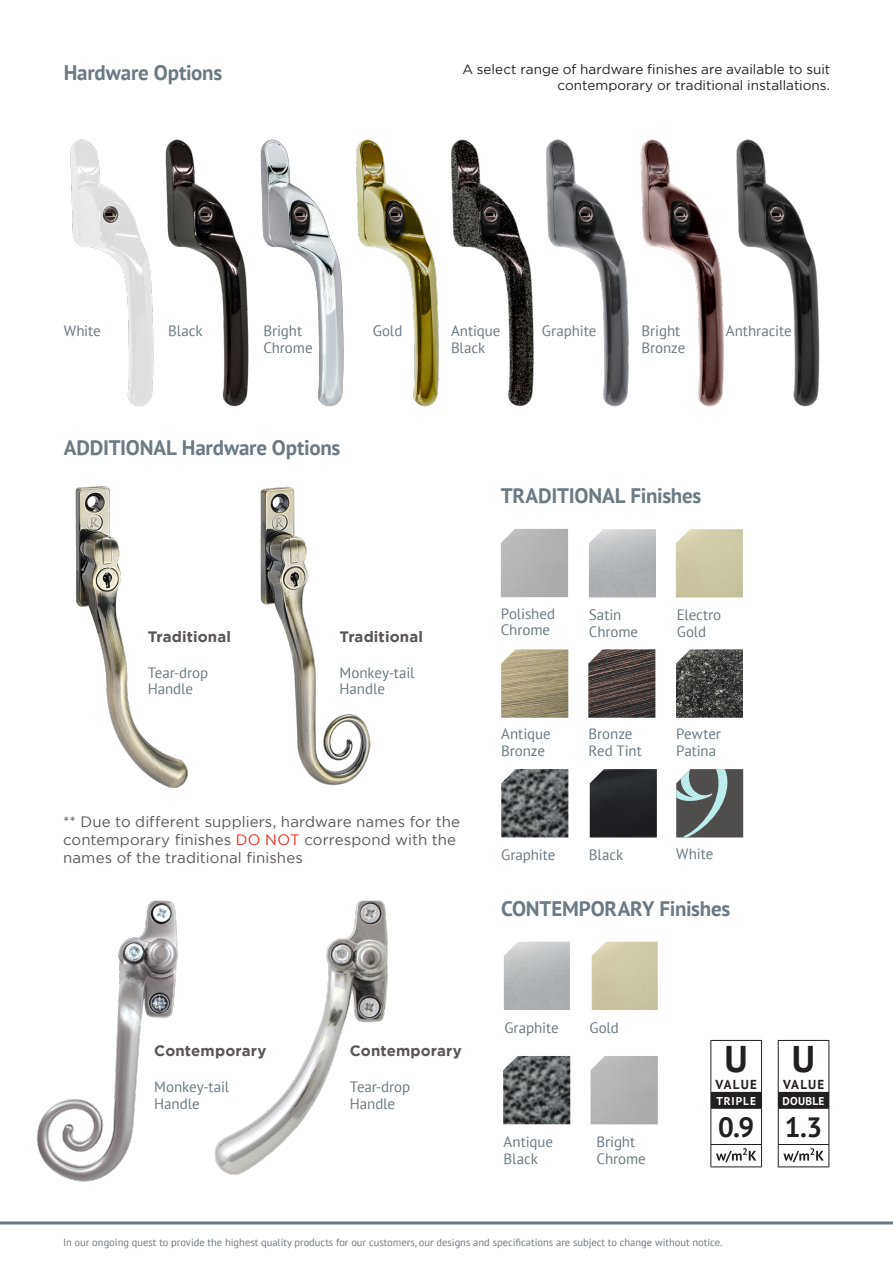
<style>
.page{position:relative;width:893px;height:1263px;background:#fff}
.page>*{position:absolute;margin:0;border:0;box-sizing:border-box;transform-origin:0 0}
.t1{font:700 37.05px "PT Sans";color:#231f20}
.t2{font:700 27.9px "PT Sans";color:#231f20}
.t3{font:700 21px "PT Sans";letter-spacing:-.01em;color:#6b7a83}
.t4{font:15px/16.5px "PT Sans";letter-spacing:-.005em;color:#6b7a83}
.Body_Text{font:15px/18px "Gotham";letter-spacing:.01em;color:#5b5655}
.Body_Text-2{font:700 15px "Gotham";letter-spacing:.01em;color:#5b5655}
.t5{font:13.5px/16.5px "Gotham";color:#231f20;text-align:right}
.t6{font:700 13.05px "PT Sans";letter-spacing:.085em;color:#231f20}
.t7{font:700 11.4px "PT Sans";letter-spacing:.055em;color:#fff}
.t8{font:10.5px "PT Sans";color:#6b7a83}
.s1{color:#ee2e22}
</style>
<div class="page">
<img style="left:70px;top:139px;width:750px;height:268px">
<hr style="left:0;top:1221px;width:893px;height:3px;background:#6b7a83">
<img style="left:36px;top:900px;width:142px;height:282px">
<img style="left:214px;top:900px;width:174px;height:275px">
<img style="left:590px;top:1056px;width:68px;height:68px">
<img style="left:592px;top:942px;width:66px;height:68px">
<img style="left:504px;top:942px;width:66px;height:68px">
<img style="left:503px;top:1056px;width:67px;height:68px">
<img style="left:676px;top:649px;width:67px;height:69px">
<img style="left:501px;top:649px;width:67px;height:69px">
<img style="left:588px;top:649px;width:67px;height:69px">
<svg style="left:676px;top:769px;width:67px;height:68px;background:#697170"></svg>
<img style="left:590px;top:769px;width:67px;height:68px">
<img style="left:589px;top:529px;width:67px;height:68px">
<img style="left:501px;top:769px;width:67px;height:68px">
<img style="left:75px;top:486px;width:113px;height:302px">
<img style="left:260px;top:486px;width:111px;height:300px">
<div style="left:711px;top:1092px;width:50px;height:16px;background:#231f20"></div>
<hr style="left:710px;top:1040px;width:52px;height:1px;background:#231f20">
<hr style="left:710px;top:1041px;width:1px;height:51px;background:#231f20">
<hr style="left:761px;top:1041px;width:1px;height:51px;background:#231f20">
<hr style="left:710px;top:1092px;width:52px;height:1px;background:#231f20">
<svg style="left:710px;top:1093px;width:1px;height:15px"></svg>
<svg style="left:761px;top:1093px;width:1px;height:15px"></svg>
<hr style="left:710px;top:1108px;width:52px;height:1px;background:#231f20">
<hr style="left:710px;top:1109px;width:1px;height:35px;background:#231f20">
<hr style="left:761px;top:1109px;width:1px;height:35px;background:#231f20">
<hr style="left:710px;top:1144px;width:52px;height:1px;background:#231f20">
<hr style="left:710px;top:1166px;width:52px;height:1px;background:#231f20">
<svg style="left:710px;top:1145px;width:52px;height:21px"></svg>
<div style="left:778px;top:1092px;width:51px;height:16px;background:#231f20"></div>
<hr style="left:778px;top:1040px;width:51px;height:1px;background:#231f20">
<hr style="left:778px;top:1041px;width:1px;height:51px;background:#231f20">
<hr style="left:828px;top:1041px;width:1px;height:51px;background:#231f20">
<hr style="left:778px;top:1108px;width:51px;height:1px;background:#231f20">
<hr style="left:778px;top:1109px;width:1px;height:35px;background:#231f20">
<hr style="left:828px;top:1109px;width:1px;height:35px;background:#231f20">
<hr style="left:778px;top:1144px;width:51px;height:1px;background:#231f20">
<hr style="left:778px;top:1166px;width:51px;height:1px;background:#231f20">
<svg style="left:778px;top:1145px;width:51px;height:21px"></svg>
<p class="t3" style="left:64px;top:58px;width:160px">Hardware Options</p>
<p class="t5" style="left:462px;top:60px;width:369px">A select range of hardware finishes are available to suit contemporary or traditional installations.</p>
<p class="t4" style="left:64px;top:322px;width:39px">White</p>
<p class="t4" style="left:168px;top:322px;width:36px">Black</p>
<p class="t4" style="left:373px;top:322px;width:31px">Gold</p>
<p class="t4" style="left:542px;top:322px;width:56px">Graphite</p>
<p class="t4" style="left:726px;top:322px;width:68px">Anthracite</p>
<p class="t4" style="left:451px;top:322px;width:51px">Antique<br>Black</p>
<p class="t4" style="left:263px;top:322px;width:51px">Bright<br>Chrome</p>
<p class="t4" style="left:642px;top:322px;width:45px">Bright<br>Bronze</p>
<p class="t3" style="left:64px;top:433px;width:278px">ADDITIONAL Hardware Options</p>
<p class="t3" style="left:501px;top:482px;width:202px">TRADITIONAL Finishes</p>
<p class="Body_Text-2" style="left:148px;top:628px;width:85px">Traditional</p>
<p class="t4" style="left:148px;top:664px;width:62px">Tear-drop</p>
<p class="t4" style="left:148px;top:680px;width:47px">Handle</p>
<p class="Body_Text-2" style="left:340px;top:628px;width:85px">Traditional</p>
<p class="t4" style="left:340px;top:664px;width:76px">Monkey-tail</p>
<p class="t4" style="left:340px;top:680px;width:47px">Handle</p>
<p class="Body_Text" style="left:63px;top:813px;width:398px">** Due to different suppliers, hardware names for the contemporary finishes <span class="s1">DO NOT</span> correspond with the names of the traditional finishes</p>
<p class="t4" style="left:501px;top:605px;width:56px">Polished<br>Chrome</p>
<p class="t4" style="left:589px;top:606px;width:51px">Satin<br>Chrome</p>
<p class="t4" style="left:677px;top:606px;width:46px">Electro<br>Gold</p>
<p class="t4" style="left:501px;top:725px;width:51px">Antique<br>Bronze</p>
<p class="t4" style="left:589px;top:725px;width:55px">Bronze<br>Red Tint</p>
<p class="t4" style="left:676px;top:725px;width:47px">Pewter<br>Patina</p>
<p class="t4" style="left:501px;top:846px;width:56px">Graphite</p>
<p class="t4" style="left:589px;top:846px;width:36px">Black</p>
<p class="t4" style="left:676px;top:845px;width:39px">White</p>
<p class="t3" style="left:501px;top:894px;width:231px">CONTEMPORARY Finishes</p>
<p class="Body_Text-2" style="left:154px;top:1042px;width:114px">Contemporary</p>
<p class="t4" style="left:154px;top:1078px;width:76px">Monkey-tail</p>
<p class="t4" style="left:154px;top:1095px;width:47px">Handle</p>
<p class="Body_Text-2" style="left:350px;top:1042px;width:114px">Contemporary</p>
<p class="t4" style="left:350px;top:1078px;width:62px">Tear-drop</p>
<p class="t4" style="left:350px;top:1095px;width:47px">Handle</p>
<p class="t4" style="left:504px;top:1019px;width:56px">Graphite</p>
<p class="t4" style="left:589px;top:1019px;width:31px">Gold</p>
<p class="t4" style="left:504px;top:1133px;width:51px">Antique<br>Black</p>
<p class="t4" style="left:596px;top:1133px;width:40px">Bright</p>
<p class="t4" style="left:596px;top:1150px;width:51px">Chrome</p>
<p class="t1" style="left:725px;top:1034px;width:25px">U</p>
<p class="t6" style="left:716px;top:1075px;width:43px">VALUE</p>
<p class="t7" style="left:716px;top:1093px;width:41px">TRIPLE</p>
<p class="t2" style="left:718px;top:1108px;width:37px">0.9</p>
<p class="t1" style="left:792px;top:1034px;width:25px">U</p>
<p class="t6" style="left:783px;top:1075px;width:43px">VALUE</p>
<p class="t7" style="left:783px;top:1093px;width:43px">DOUBLE</p>
<p class="t2" style="left:785px;top:1108px;width:39px">1.3</p>
<p class="t8" style="left:63px;top:1235px;width:661px">In our ongoing quest to provide the highest quality products for our customers, our designs and specifications are subject to change without notice.</p>
</div>
